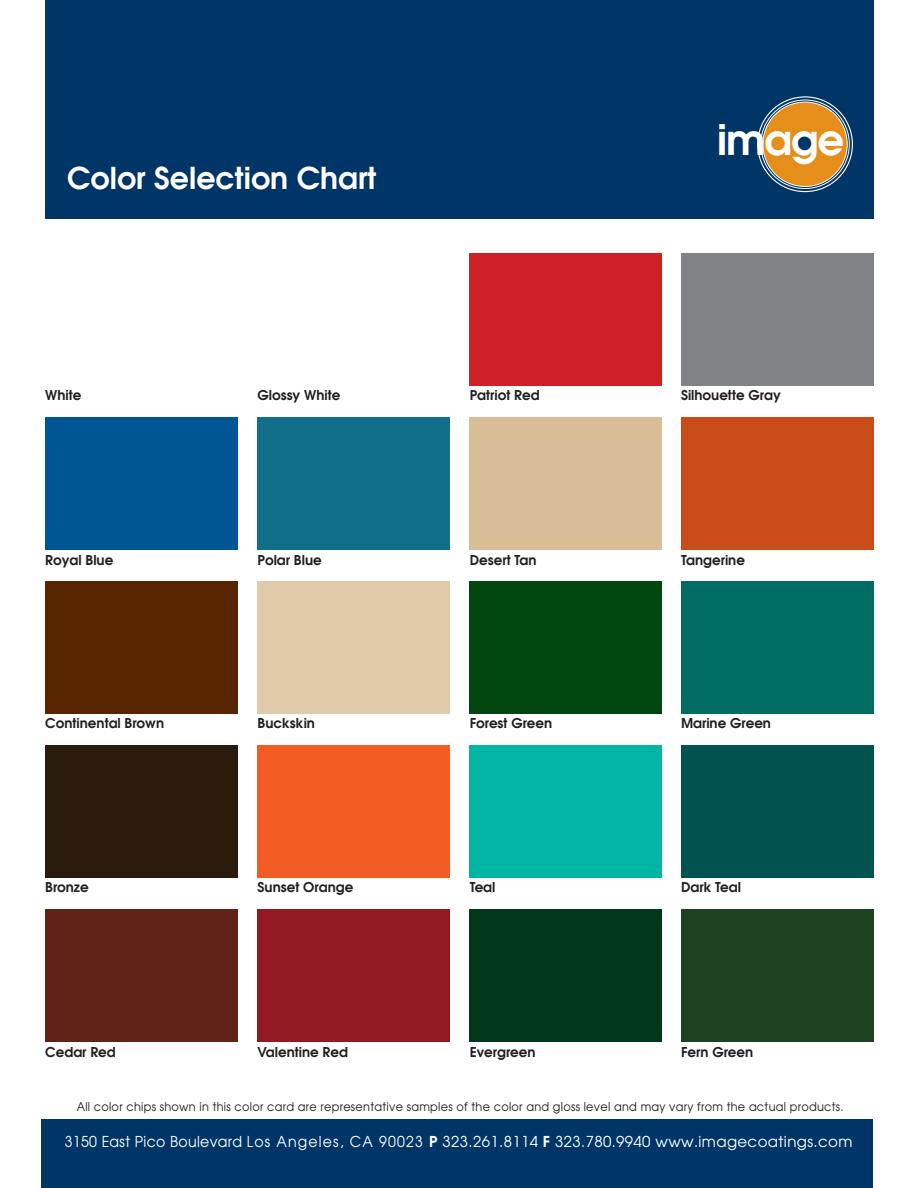
<style>
.page{position:relative;width:918px;height:1188px;background:#fff}
.page>*{position:absolute;margin:0;border:0;box-sizing:border-box;transform-origin:0 0}
.t1{font:600 41.85px "Avant Garde";letter-spacing:-.025em;color:#fff}
.t2{font:600 30px "Avant Garde";color:#fff}
.t3{font:15px "Avant Garde";letter-spacing:.025em;color:#fff;scale:.94 1}
.t4{font:600 13.5px "Avant Garde";color:#231f20}
.t5{font:12px "Avant Garde";letter-spacing:.025em;color:#231f20;scale:.94 1}
.s1{font-weight:600}
</style>
<div class="page">
<div style="left:469px;top:253px;width:193px;height:133px;background:#d02027"></div>
<div style="left:681px;top:253px;width:193px;height:133px;background:#808285"></div>
<div style="left:45px;top:417px;width:193px;height:133px;background:#005595"></div>
<div style="left:257px;top:417px;width:193px;height:133px;background:#126f8b"></div>
<div style="left:469px;top:417px;width:193px;height:133px;background:#d9bd96"></div>
<div style="left:681px;top:417px;width:193px;height:133px;background:#ca4d19"></div>
<div style="left:45px;top:581px;width:193px;height:133px;background:#572500"></div>
<div style="left:257px;top:581px;width:193px;height:133px;background:#e0caaa"></div>
<div style="left:469px;top:581px;width:193px;height:133px;background:#004710"></div>
<div style="left:681px;top:581px;width:193px;height:133px;background:#006c64"></div>
<div style="left:45px;top:745px;width:193px;height:133px;background:#2b1b0d"></div>
<div style="left:257px;top:745px;width:193px;height:133px;background:#f25b21"></div>
<div style="left:469px;top:745px;width:193px;height:133px;background:#00b5a4"></div>
<div style="left:681px;top:745px;width:193px;height:133px;background:#00534f"></div>
<div style="left:45px;top:909px;width:193px;height:133px;background:#5e2217"></div>
<div style="left:257px;top:909px;width:193px;height:133px;background:#921b23"></div>
<div style="left:469px;top:909px;width:193px;height:133px;background:#003718"></div>
<div style="left:681px;top:909px;width:193px;height:133px;background:#1e4122"></div>
<div style="left:45px;top:0;width:828px;height:218px;background:#003667"></div>
<div style="left:42px;top:1120px;width:831px;height:68px;background:#003667"></div>
<div style="left:763px;top:102px;width:84px;height:84px;background:#e58e19;border-radius:50%"></div>
<div style="left:797px;top:133px;width:15px;height:19px;background:#003667;border-radius:50%"></div>
<h2 class="t2" style="left:67px;top:158px;width:311px">Color Selection Chart</h2>
<h1 class="t1" style="left:717px;top:112px;width:129px">image</h1>
<p class="t4" style="left:45px;top:387px;width:38px">White</p>
<p class="t4" style="left:258px;top:387px;width:84px">Glossy White</p>
<p class="t4" style="left:470px;top:387px;width:71px">Patriot Red</p>
<p class="t4" style="left:681px;top:387px;width:101px">Silhouette Gray</p>
<p class="t4" style="left:45px;top:551px;width:70px">Royal Blue</p>
<p class="t4" style="left:258px;top:551px;width:66px">Polar Blue</p>
<p class="t4" style="left:470px;top:551px;width:68px">Desert Tan</p>
<p class="t4" style="left:681px;top:551px;width:65px">Tangerine</p>
<p class="t4" style="left:45px;top:714px;width:120px">Continental Brown</p>
<p class="t4" style="left:258px;top:714px;width:59px">Buckskin</p>
<p class="t4" style="left:470px;top:714px;width:84px">Forest Green</p>
<p class="t4" style="left:681px;top:714px;width:92px">Marine Green</p>
<p class="t4" style="left:45px;top:878px;width:45px">Bronze</p>
<p class="t4" style="left:258px;top:878px;width:97px">Sunset Orange</p>
<p class="t4" style="left:470px;top:878px;width:27px">Teal</p>
<p class="t4" style="left:681px;top:878px;width:62px">Dark Teal</p>
<p class="t4" style="left:45px;top:1043px;width:72px">Cedar Red</p>
<p class="t4" style="left:258px;top:1043px;width:92px">Valentine Red</p>
<p class="t4" style="left:470px;top:1043px;width:67px">Evergreen</p>
<p class="t4" style="left:681px;top:1043px;width:74px">Fern Green</p>
<p class="t5" style="left:77px;top:1099px;width:817px">All color chips shown in this color card are representative samples of the color and gloss level and may vary from the actual products.</p>
<p class="t3" style="left:65px;top:1132px;width:839px">3150 East Pico Boulevard Los Angeles, CA 90023 <span class="s1">P</span> 323.261.8114 <span class="s1">F</span> 323.780.9940 www.imagecoatings.com</p>
</div>
